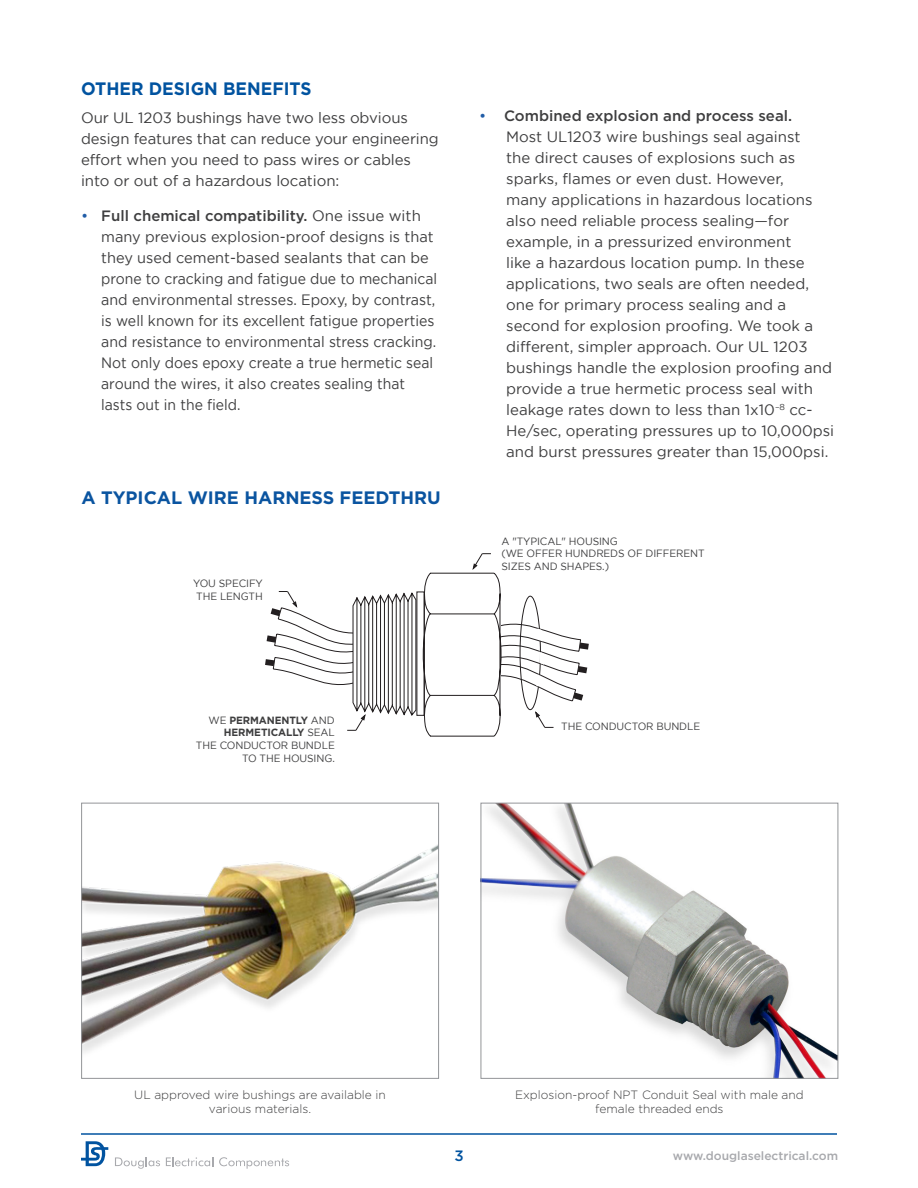
<style>
.page{position:relative;width:918px;height:1188px;background:#fff}
.page>*{position:absolute;margin:0;border:0;box-sizing:border-box;transform-origin:0 0}
.t1{font:700 18px "Gotham";color:#0a54a0}
.Body_title{font:700 18px "Gotham";color:#0153a0;scale:.96 1}
.Body_Copy{font:15px/21px "Gotham";color:#3e3e3f}
.t2{font:500 15px "Gotham";color:#0153a0}
.t3{font:300 12px/14.4px "Gotham";color:#3e3e3f;text-align:center}
.t4{font:500 12px "Gotham";color:#a8a9ad}
.Body_Copy-2{font:10.5px/12.6px "Gotham";letter-spacing:-.01em;color:#3e3e3f}
.s1{color:#215da7}
.s2{font-weight:500}
.s3{font-weight:700}
</style>
<div class="page">
<hr style="left:81px;top:1133px;width:756px;height:2px;background:#0153a0">
<svg style="left:115px;top:1157px;width:45px;height:12px"></svg>
<svg style="left:166px;top:1157px;width:47px;height:9px"></svg>
<svg style="left:219px;top:1157px;width:70px;height:12px"></svg>
<svg style="left:81px;top:1141px;width:27px;height:25px"></svg>
<img style="left:83px;top:845px;width:354px;height:208px">
<div style="left:81px;top:803px;width:358px;height:276px;border:1px solid #939598"></div>
<img style="left:483px;top:805px;width:353px;height:272px">
<div style="left:481px;top:803px;width:357px;height:276px;border:1px solid #939598"></div>
<svg style="left:265px;top:553px;width:324px;height:184px"></svg>
<p class="Body_title" style="left:81px;top:77px;width:242px">OTHER DESIGN BENEFITS</p>
<p class="Body_Copy" style="left:81px;top:107px;width:359px">Our UL 1203 bushings have two less obvious design features that can reduce your engineering effort when you need to pass wires or cables into or out of a hazardous location:</p>
<p class="Body_Copy" style="left:101px;top:205px;width:337px;text-indent:-20px"><span class="s1">•</span> <span class="s2">Full chemical compatibility.</span> One issue with many previous explosion-proof designs is that they used cement-based sealants that can be prone to cracking and fatigue due to mechanical and environmental stresses. Epoxy, by contrast, is well known for its excellent fatigue properties and resistance to environmental stress cracking.<br>Not only does epoxy create a true hermetic seal around the wires, it also creates sealing that lasts out in the field.</p>
<h2 class="t1" style="left:81px;top:485px;width:361px">A TYPICAL WIRE HARNESS FEEDTHRU</h2>
<p class="Body_Copy-2" style="left:193px;top:577px;width:71px">YOU SPECIFY<br>THE LENGTH</p>
<p class="Body_Copy" style="left:506px;top:105px;width:329px;text-indent:-27px"><span class="s1">•</span> <span class="s2">Combined explosion and process seal.<br></span>Most UL1203 wire bushings seal against<br>the direct causes of explosions such as sparks, flames or even dust. However,<br>many applications in hazardous locations also need reliable process sealing—for example, in a pressurized environment<br>like a hazardous location pump. In these applications, two seals are often needed, one for primary process sealing and a second for explosion proofing. We took a different, simpler approach. Our UL 1203 bushings handle the explosion proofing and provide a true hermetic process seal with leakage rates down to less than 1x10<sup>–8</sup> cc-He/sec, operating pressures up to 10,000psi and burst pressures greater than 15,000psi.</p>
<p class="Body_Copy-2" style="left:501px;top:534px;width:205px">A "TYPICAL" HOUSING<br>(WE OFFER HUNDREDS OF DIFFERENT<br>SIZES AND SHAPES.)</p>
<p class="Body_Copy-2" style="left:196px;top:714px;width:140px;text-align:right">WE <span class="s3">PERMANENTLY</span> AND<br><span class="s3">HERMETICALLY</span> SEAL<br>THE CONDUCTOR BUNDLE<br>TO THE HOUSING.</p>
<p class="Body_Copy-2" style="left:561px;top:720px;width:140px">THE CONDUCTOR BUNDLE</p>
<p class="t3" style="left:134px;top:1087px;width:253px">UL approved wire bushings are available in various materials.</p>
<p class="t3" style="left:515px;top:1087px;width:290px">Explosion-proof NPT Conduit Seal with male and female threaded ends</p>
<p class="t2" style="left:454px;top:1146px;width:11px">3</p>
<p class="t4" style="left:673px;top:1148px;width:167px">www.douglaselectrical.com</p>
</div>
